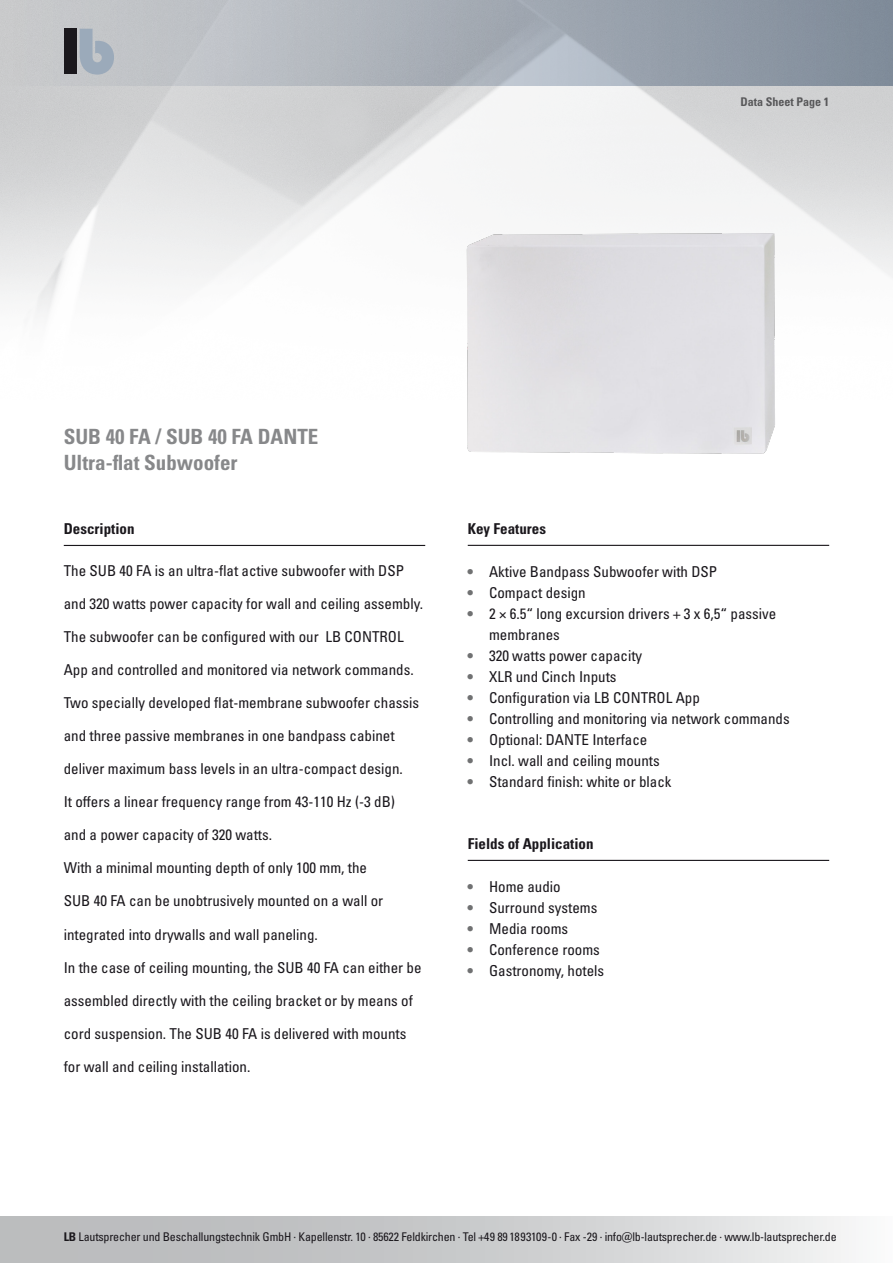
<style>
.page{position:relative;width:893px;height:1263px;background:#fff}
.page>*{position:absolute;margin:0;border:0;box-sizing:border-box;transform-origin:0 0}
.t1{font:700 condensed 21px/25.2px "Univers LT Pro";color:#87888a}
.t2{font:condensed 15px/33px "Univers LT Pro";color:#1a171c}
.t3{font:700 condensed 15px "Univers LT Pro";color:#1a171c}
.t4{font:condensed 12px "Univers LT Pro";letter-spacing:-.015em;color:#1a171c}
.t5{font:700 condensed 12px "Univers LT Pro";color:#58585a}
.s1{color:#707172}
.s2{font-weight:700}
</style>
<div class="page">
<div style="left:0;top:1216px;width:893px;height:47px;background:linear-gradient(to right,#afb1b3,#edeeee)"></div>
<svg style="left:0;top:0;width:893px;height:85px;background:#a8aeb7"></svg>
<div style="left:64px;top:29px;width:13px;height:45px;background:#1a171c"></div>
<svg style="left:80px;top:29px;width:34px;height:46px;background:#a8b3be"></svg>
<hr style="left:64px;top:545px;width:361px;height:1px;background:#1a171c">
<hr style="left:468px;top:545px;width:361px;height:1px;background:#1a171c">
<hr style="left:468px;top:860px;width:361px;height:1px;background:#1a171c">
<img style="left:423px;top:130px;width:373px;height:324px">
<p class="t5" style="left:740px;top:95px;width:90px">Data Sheet Page 1</p>
<h1 class="t1" style="left:64px;top:424px;width:256px">SUB 40 FA / SUB 40 FA DANTE<br>Ultra-flat Subwoofer</h1>
<p class="t3" style="left:64px;top:519px;width:72px">Description</p>
<p class="t2" style="left:64px;top:554px;width:342px">The SUB 40 FA is an ultra-flat active subwoofer with DSP</p>
<p class="t2" style="left:64px;top:587px;width:361px">and 320 watts power capacity for wall and ceiling assembly.</p>
<p class="t2" style="left:64px;top:620px;width:351px">The subwoofer can be configured with our LB CONTROL<br>App and controlled and monitored via network commands.</p>
<p class="t2" style="left:64px;top:686px;width:357px">Two specially developed flat-membrane subwoofer chassis</p>
<p class="t2" style="left:64px;top:719px;width:332px">and three passive membranes in one bandpass cabinet</p>
<p class="t2" style="left:64px;top:752px;width:341px">deliver maximum bass levels in an ultra-compact design.</p>
<p class="t2" style="left:64px;top:785px;width:333px">It offers a linear frequency range from 43-110 Hz (-3 dB)</p>
<p class="t2" style="left:64px;top:818px;width:210px">and a power capacity of 320 watts.</p>
<p class="t2" style="left:64px;top:851px;width:305px">With a minimal mounting depth of only 100 mm, the</p>
<p class="t2" style="left:64px;top:884px;width:321px">SUB 40 FA can be unobtrusively mounted on a wall or</p>
<p class="t2" style="left:64px;top:917px;width:256px">integrated into drywalls and wall paneling.</p>
<p class="t2" style="left:64px;top:950px;width:359px">In the case of ceiling mounting, the SUB 40 FA can either be</p>
<p class="t2" style="left:64px;top:983px;width:351px">assembled directly with the ceiling bracket or by means of</p>
<p class="t2" style="left:64px;top:1016px;width:344px">cord suspension. The SUB 40 FA is delivered with mounts</p>
<p class="t2" style="left:64px;top:1049px;width:188px">for wall and ceiling installation.</p>
<p class="t3" style="left:468px;top:519px;width:80px">Key Features</p>
<p class="t2" style="left:468px;top:555px;width:251px"><span class="s1">•</span> Aktive Bandpass Subwoofer with DSP</p>
<p class="t2" style="left:468px;top:576px;width:119px"><span class="s1">•</span> Compact design</p>
<p class="t2" style="left:489px;top:603px;width:289px;line-height:21px;text-indent:-21px"><span class="s1">•</span> 2 × 6.5“ long excursion drivers + 3 x 6,5“ passive membranes</p>
<p class="t2" style="left:468px;top:639px;width:176px"><span class="s1">•</span> 320 watts power capacity</p>
<p class="t2" style="left:468px;top:660px;width:150px"><span class="s1">•</span> XLR und Cinch Inputs</p>
<p class="t2" style="left:468px;top:681px;width:234px"><span class="s1">•</span> Configuration via LB CONTROL App</p>
<p class="t2" style="left:468px;top:702px;width:324px"><span class="s1">•</span> Controlling and monitoring via network commands</p>
<p class="t2" style="left:468px;top:723px;width:181px"><span class="s1">•</span> Optional: DANTE Interface</p>
<p class="t2" style="left:468px;top:744px;width:194px"><span class="s1">•</span> Incl. wall and ceiling mounts</p>
<p class="t2" style="left:468px;top:765px;width:205px"><span class="s1">•</span> Standard finish: white or black</p>
<p class="t3" style="left:468px;top:834px;width:127px">Fields of Application</p>
<p class="t2" style="left:468px;top:870px;width:94px"><span class="s1">•</span> Home audio</p>
<p class="t2" style="left:468px;top:891px;width:131px"><span class="s1">•</span> Surround systems</p>
<p class="t2" style="left:468px;top:912px;width:102px"><span class="s1">•</span> Media rooms</p>
<p class="t2" style="left:468px;top:933px;width:134px"><span class="s1">•</span> Conference rooms</p>
<p class="t2" style="left:468px;top:954px;width:138px"><span class="s1">•</span> Gastronomy, hotels</p>
<p class="t4" style="left:64px;top:1229px;width:774px"><span class="s2">LB</span> Lautsprecher und Beschallungstechnik GmbH · Kapellenstr. 10 · 85622 Feldkirchen · Tel +49 89 1893109-0 · Fax -29 · info@lb-lautsprecher.de · www.lb-lautsprecher.de</p>
<p class="t4" style="left:64px;top:1229px;width:769px">lb Lautsprecher und Beschal ungstechnik GmbH · Steinerstr. 15 K 1369 München · Tel +49 89 1893109-0 · Fax -29 · info@lb-lautsprecher.de · www.lb-lautsprecher.de</p>
</div>
